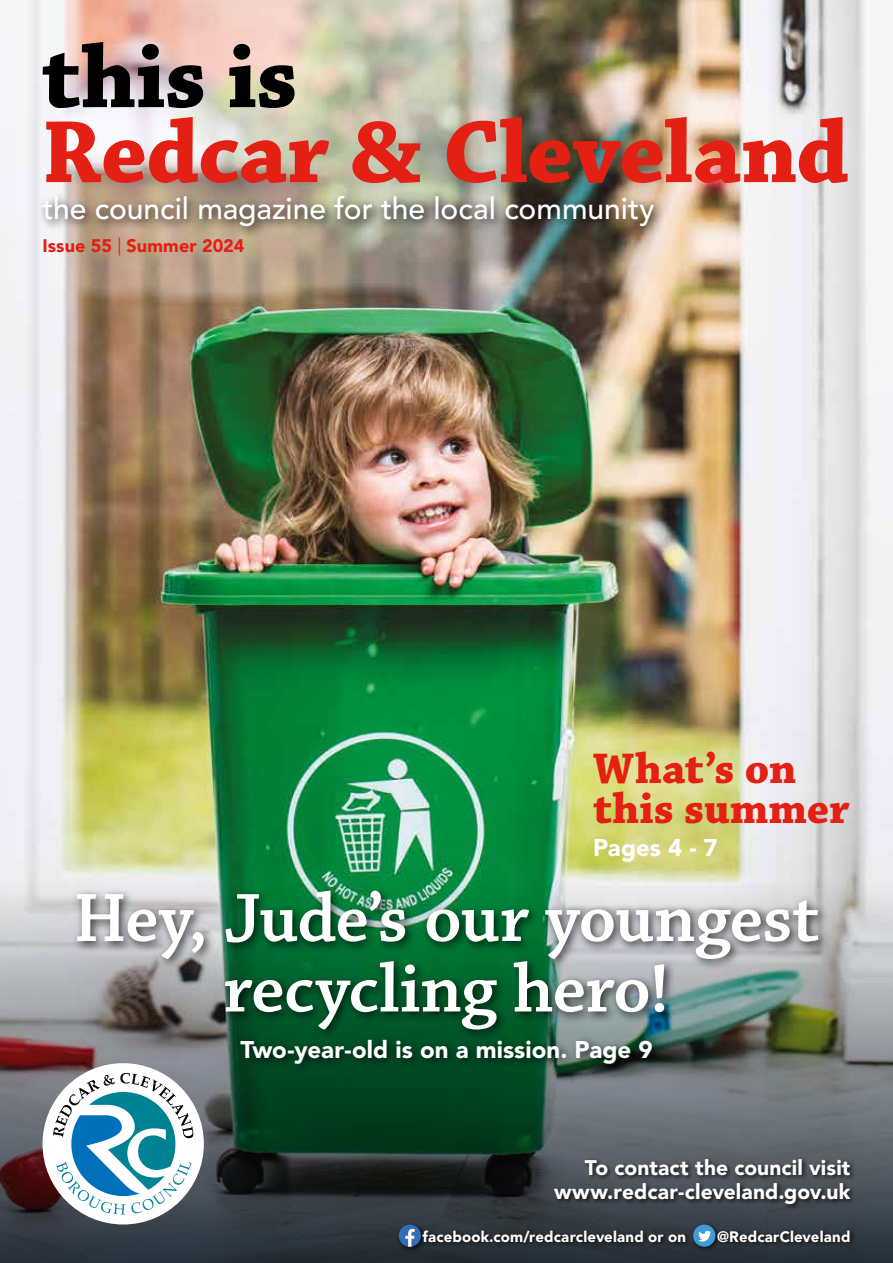
<style>
.page{position:relative;width:893px;height:1263px;background:#fff}
.page>*{position:absolute;margin:0;border:0;box-sizing:border-box;transform-origin:0 0}
.t1{font:700 93px "Chaparral Pro";letter-spacing:-.005em;color:#e41f13}
.t2{font:700 93px "Chaparral Pro";letter-spacing:-.005em;color:#000}
.t3{font:600 72px/70.5px "Chaparral Pro";letter-spacing:-.015em;color:#fff;text-align:center}
.t4{font:700 45px/40.5px "Chaparral Pro";color:#e41f13}
.t5{font:500 30px "Avenir LT Std";color:#fff}
.t6{font:900 24px "Avenir LT Std";letter-spacing:.005em;color:#fff}
.t7{font:900 21px/24px "Avenir LT Std";letter-spacing:.005em;color:#fff;text-align:right}
.t8{font:900 18px "Avenir LT Std";letter-spacing:.005em;color:#e41f13}
.t9{font:900 15px "Avenir LT Std";letter-spacing:.01em;color:#fff}
.s1{font-weight:400}
</style>
<div class="page">
<img style="left:0;top:0;width:893px;height:884px">
<svg style="left:0;top:884px;width:893px;height:379px;background:#4e5958"></svg>
<div style="left:37px;top:190px;width:629px;height:48px;background:#000;opacity:.75"></div>
<div style="left:235px;top:1033px;width:428px;height:42px;background:#000;opacity:.75"></div>
<div style="left:71px;top:885px;width:759px;height:156px;background:#000;opacity:.75"></div>
<div style="left:396px;top:1222px;width:31px;height:30px;background:#000;opacity:.75"></div>
<svg style="left:399px;top:1224px;width:22px;height:23px"></svg>
<div style="left:690px;top:1222px;width:31px;height:30px;background:#000;opacity:.75"></div>
<svg style="left:693px;top:1224px;width:22px;height:23px"></svg>
<div style="left:420px;top:1227px;width:435px;height:21px;background:#000;opacity:.75"></div>
<div style="left:551px;top:1156px;width:305px;height:54px;background:#000;opacity:.75"></div>
<div style="left:43px;top:1063px;width:161px;height:161px;background:#fff;border-radius:50%"></div>
<svg style="left:53px;top:1073px;width:140px;height:142px"></svg>
<h1 class="t2" style="left:41px;top:23px;width:258px">this is</h1>
<h1 class="t1" style="left:41px;top:98px;width:809px">Redcar &amp; Cleveland</h1>
<h3 class="t5" style="left:43px;top:191px;width:614px">the council magazine for the local community</h3>
<p class="t8" style="left:43px;top:235px;width:204px">Issue 55 <span class="s1">|</span> Summer 2024</p>
<h3 class="t4" style="left:593px;top:750px;width:258px">What’s on this summer</h3>
<p class="t6" style="left:593px;top:833px;width:126px">Pages 4 - 7</p>
<h2 class="t3" style="left:73px;top:885px;width:747px">Hey, Jude’s our youngest recycling hero!</h2>
<p class="t6" style="left:240px;top:1035px;width:414px">Two-year-old is on a mission. Page 9</p>
<p class="t7" style="left:554px;top:1156px;width:298px">To contact the council visit www.redcar-cleveland.gov.uk</p>
<p class="t9" style="left:423px;top:1227px;width:265px">facebook.com/redcarcleveland or on</p>
<p class="t9" style="left:717px;top:1227px;width:135px">@RedcarCleveland</p>
</div>
